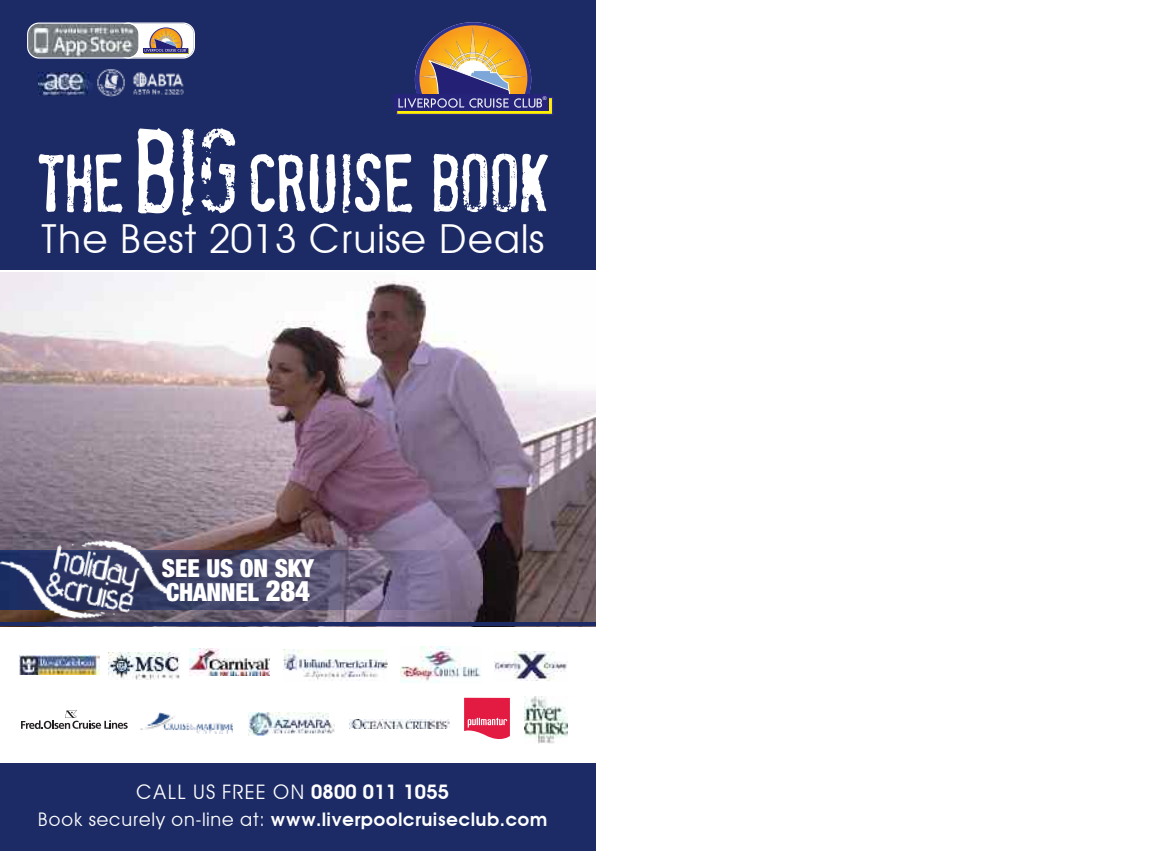
<style>
.page{position:relative;width:1170px;height:851px;background:#fff}
.page>*{position:absolute;margin:0;border:0;box-sizing:border-box;transform-origin:0 0}
.t1{font:40px "Avant Garde";color:#fff}
.t2{font:900 condensed 24.75px/23.8px "Helvetica Neue";letter-spacing:-.01em;color:#fff}
.t3{font:20px "Avant Garde";letter-spacing:.015em;color:#fff}
.t4{font:600 18.75px "Avant Garde";letter-spacing:.015em;color:#fff}
.t5{font:5.25px "Arial";color:#fff}
.t6{font:1.5px "Arial";color:#fff}
.s1{font-size:28.62px}
.s2{font-weight:600}
.s3{font-weight:400}
</style>
<div class="page">
<div style="left:0;top:0;width:595px;height:269px;background:#1c2b65"></div>
<div style="left:0;top:762px;width:595px;height:88px;background:#1c2b65"></div>
<img style="left:0;top:272px;width:595px;height:350px">
<hr style="left:0;top:622px;width:595px;height:4px;background:#1c2b65">
<img style="left:189px;top:648px;width:80px;height:27px">
<img style="left:20px;top:655px;width:80px;height:19px">
<img style="left:494px;top:651px;width:73px;height:29px">
<img style="left:140px;top:712px;width:93px;height:21px">
<img style="left:39px;top:72px;width:53px;height:23px">
<img style="left:97px;top:69px;width:28px;height:28px">
<img style="left:133px;top:72px;width:51px;height:23px">
<svg style="left:21px;top:710px;width:107px;height:18px"></svg>
<img style="left:525px;top:696px;width:42px;height:46px">
<svg style="left:27px;top:23px;width:168px;height:36px;background:#a4a4a6"></svg>
<img style="left:191px;top:550px;width:291px;height:59px">
<img style="left:0;top:448px;width:191px;height:205px">
<img style="left:108px;top:652px;width:74px;height:27px">
<svg style="left:396px;top:22px;width:157px;height:93px"></svg>
<img style="left:284px;top:649px;width:103px;height:32px">
<img style="left:400px;top:646px;width:81px;height:36px">
<img style="left:248px;top:712px;width:86px;height:23px">
<img style="left:349px;top:719px;width:100px;height:9px">
<svg style="left:464px;top:697px;width:46px;height:42px;background:#e84666"></svg>
<svg style="left:39px;top:128px;width:509px;height:87px"></svg>
<p class="t6" style="left:186px;top:48px;width:3px">®</p>
<p class="t5" style="left:543px;top:94px;width:5px">®</p>
<h1 class="t1" style="left:41px;top:219px;width:505px">The Best 2013 Cruise Deals</h1>
<h2 class="t2" style="left:162px;top:555px;width:154px">SEE US ON SKY<br>ChaNNEl <span class="s1">284</span></h2>
<p class="t3" style="left:136px;top:781px;width:315px">CALL US FREE ON <span class="s2">0800 011 1055</span></p>
<p class="t4" style="left:37px;top:810px;width:511px"><span class="s3">Book securely on-line at:</span> www.liverpoolcruiseclub.com</p>
</div>
